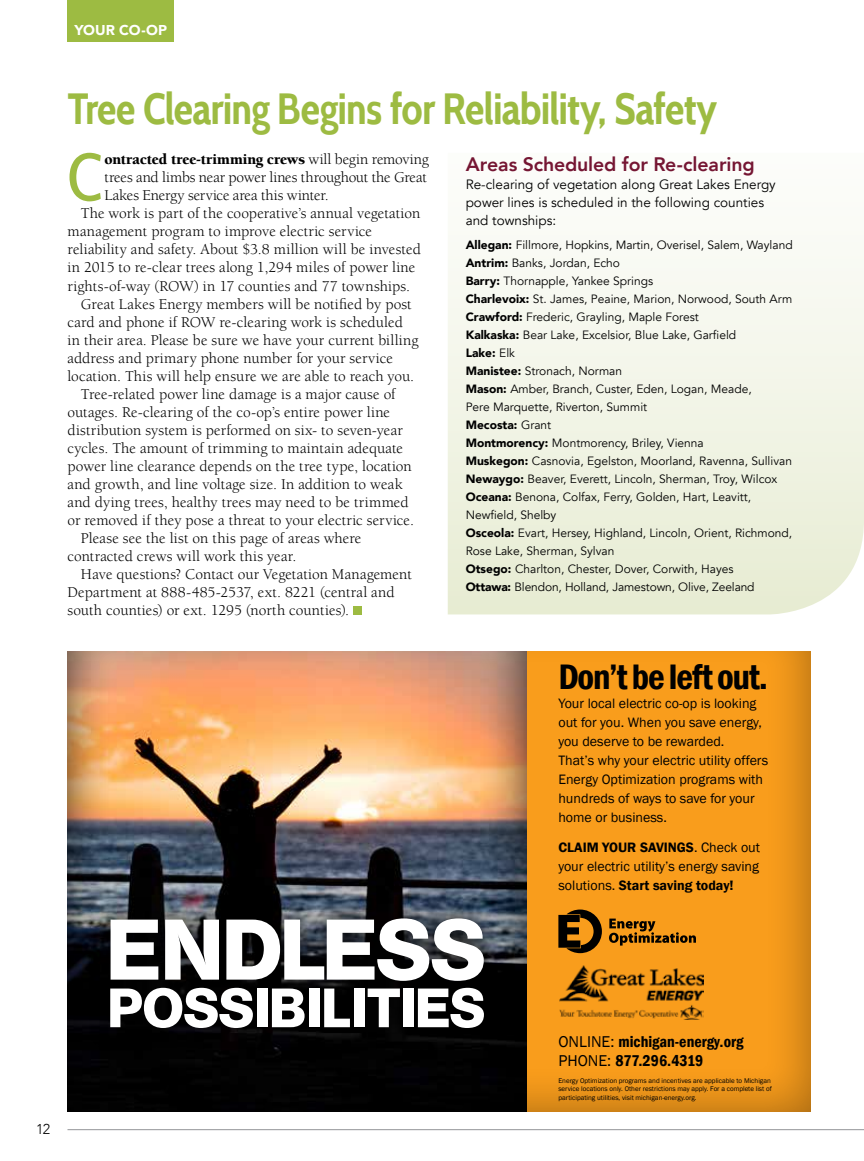
<style>
.page{position:relative;width:864px;height:1161px;background:#fff}
.page>*{position:absolute;margin:0;border:0;box-sizing:border-box;transform-origin:0 0}
.t1{font:82.5px "Choque Display S Si";color:#fff}
.t2{font:66.75px "Cabin Condensed";color:#9dbb42}
.t3{font:53.25px "Choque Display S Si";color:#fff}
.t4{font:700 43.5px "Cabin Condensed";letter-spacing:-.015em;color:#9dbb42}
.t5{font:600 condensed 36.45px "Franklin Gothic";letter-spacing:-.035em;color:#000}
.t6{font:800 19.5px "Avenir";letter-spacing:-.005em;color:#751633}
.t7{font:600 condensed 16.05px/19.4px "Franklin Gothic";color:#000}
.t8{font:15.3px "Berkeley";letter-spacing:.005em;color:#000}
.t9{font:15.3px "Berkeley";letter-spacing:-.015em;color:#000}
.t10{font:900 15.3px "Berkeley";letter-spacing:-.005em;color:#000}
.t11{font:900 14.25px "Avenir";letter-spacing:.005em;color:#fff}
.t12{font:300 14.25px "Avenir";color:#000}
.t13{font:13.95px/18.9px "Franklin Gothic";color:#000}
.t14{font:13.5px/18px "Avenir";color:#000}
.t15{font:12px/18px "Avenir";color:#000}
.t16{font:7.05px/8.4px "Franklin Gothic";color:#000}
.s1{font-weight:400}
.s2{font-weight:900}
.s3{font-weight:600}
.s4{font-weight:400;font-stretch:normal}
</style>
<div class="page">
<div style="left:353px;top:606px;width:9px;height:8px;background:#9dbb42"></div>
<svg style="left:448px;top:242px;width:416px;height:372px;fill:#f1f4e5"></svg>
<div style="left:67px;top:651px;width:743px;height:460px;background:#000;opacity:.35"></div>
<div style="left:67px;top:651px;width:461px;height:460px;background:#000;opacity:.75"></div>
<svg style="left:88px;top:897px;width:417px;height:153px;background:#111215"></svg>
<img style="left:560px;top:966px;width:144px;height:54px">
<hr style="left:68px;top:1129px;width:796px;height:1px;background:#939598">
<div style="left:68px;top:0;width:106px;height:41px;background:#9dbb42"></div>
<p class="t11" style="left:74px;top:17px;width:94px">YOUR CO-OP</p>
<h3 class="t4" style="left:68px;top:83px;width:651px">Tree Clearing Begins for Reliability, Safety</h3>
<h2 class="t2" style="left:68px;top:136px;width:37px">C</h2>
<p class="t10" style="left:105px;top:152px;width:326px">ontracted tree-trimming crews <span class="s1">will begin removing</span></p>
<p class="t9" style="left:105px;top:170px;width:324px">trees and limbs near power lines throughout the Great</p>
<p class="t8" style="left:105px;top:188px;width:226px">Lakes Energy service area this winter.</p>
<p class="t8" style="left:81px;top:206px;width:341px">The work is part of the cooperative’s annual vegetation</p>
<p class="t8" style="left:68px;top:224px;width:306px">management program to improve electric service</p>
<p class="t8" style="left:68px;top:242px;width:355px">reliability and safety. About $3.8 million will be invested</p>
<p class="t8" style="left:68px;top:260px;width:349px">in 2015 to re-clear trees along 1,294 miles of power line</p>
<p class="t8" style="left:68px;top:278px;width:344px">rights-of-way (ROW) in 17 counties and 77 townships.</p>
<p class="t8" style="left:81px;top:296px;width:332px">Great Lakes Energy members will be notified by post</p>
<p class="t8" style="left:68px;top:314px;width:337px">card and phone if ROW re-clearing work is scheduled</p>
<p class="t8" style="left:68px;top:332px;width:353px">in their area. Please be sure we have your current billing</p>
<p class="t8" style="left:68px;top:350px;width:327px">address and primary phone number for your service</p>
<p class="t8" style="left:68px;top:368px;width:348px">location. This will help ensure we are able to reach you.</p>
<p class="t8" style="left:81px;top:386px;width:316px">Tree-related power line damage is a major cause of</p>
<p class="t8" style="left:68px;top:404px;width:324px">outages. Re-clearing of the co-op’s entire power line</p>
<p class="t8" style="left:68px;top:422px;width:337px">distribution system is performed on six- to seven-year</p>
<p class="t8" style="left:68px;top:440px;width:337px">cycles. The amount of trimming to maintain adequate</p>
<p class="t8" style="left:68px;top:458px;width:346px">power line clearance depends on the tree type, location</p>
<p class="t8" style="left:68px;top:476px;width:337px">and growth, and line voltage size. In addition to weak</p>
<p class="t8" style="left:68px;top:494px;width:343px">and dying trees, healthy trees may need to be trimmed</p>
<p class="t8" style="left:68px;top:512px;width:348px">or removed if they pose a threat to your electric service.</p>
<p class="t8" style="left:81px;top:530px;width:282px">Please see the list on this page of areas where</p>
<p class="t8" style="left:68px;top:548px;width:231px">contracted crews will work this year.</p>
<p class="t8" style="left:81px;top:566px;width:333px">Have questions? Contact our Vegetation Management</p>
<p class="t8" style="left:68px;top:584px;width:329px">Department at 888-485-2537, ext. 8221 (central and</p>
<p class="t8" style="left:68px;top:602px;width:283px">south counties) or ext. 1295 (north counties).</p>
<p class="t6" style="left:466px;top:146px;width:290px">Areas Scheduled for Re-clearing</p>
<p class="t14" style="left:466px;top:175px;width:312px">Re-clearing of vegetation along Great Lakes Energy power lines is scheduled in the following counties and townships:</p>
<p class="t15" style="left:466px;top:236px;width:328px"><span class="s2">Allegan:</span> Fillmore, Hopkins, Martin, Overisel, Salem, Wayland <span class="s2">Antrim:</span> Banks, Jordan, Echo<br><span class="s2">Barry:</span> Thornapple, Yankee Springs<br><span class="s2">Charlevoix:</span> St. James, Peaine, Marion, Norwood, South Arm <span class="s2">Crawford:</span> Frederic, Grayling, Maple Forest<br><span class="s2">Kalkaska:</span> Bear Lake, Excelsior, Blue Lake, Garfield<br><span class="s2">Lake:</span> Elk<br><span class="s2">Manistee:</span> Stronach, Norman<br><span class="s2">Mason:</span> Amber, Branch, Custer, Eden, Logan, Meade,<br>Pere Marquette, Riverton, Summit<br><span class="s2">Mecosta:</span> Grant<br><span class="s2">Montmorency:</span> Montmorency, Briley, Vienna<br><span class="s2">Muskegon:</span> Casnovia, Egelston, Moorland, Ravenna, Sullivan <span class="s2">Newaygo:</span> Beaver, Everett, Lincoln, Sherman, Troy, Wilcox <span class="s2">Oceana:</span> Benona, Colfax, Ferry, Golden, Hart, Leavitt, Newfield, Shelby<br><span class="s2">Osceola:</span> Evart, Hersey, Highland, Lincoln, Orient, Richmond, Rose Lake, Sherman, Sylvan<br><span class="s2">Otsego:</span> Charlton, Chester, Dover, Corwith, Hayes<br><span class="s2">Ottawa:</span> Blendon, Holland, Jamestown, Olive, Zeeland</p>
<p class="t12" style="left:36px;top:1121px;width:16px">12</p>
<h1 class="t1" style="left:109px;top:910px;width:377px">ENDLESS</h1>
<h3 class="t3" style="left:109px;top:982px;width:377px">POSSIBILITIES</h3>
<h3 class="t5" style="left:558px;top:653px;width:211px">Don’t be left out.</h3>
<p class="t13" style="left:558px;top:695px;width:211px">Your local electric co-op is looking out for you. When you save energy, you deserve to be rewarded.<br>That’s why your electric utility offers<br>Energy Optimization programs with hundreds of ways to save for your home or business.</p>
<p class="t13" style="left:558px;top:838px;width:203px;text-align:justify"><span class="s3">CLAIM YOUR SAVINGS</span>. Check out your electric utility’s energy saving solutions. <span class="s3">Start saving today!</span></p>
<p class="t7" style="left:558px;top:1032px;width:187px"><span class="s4">ONLINE:</span> michigan-energy.org<br><span class="s4">PHONE:</span> 877.296.4319</p>
<p class="t16" style="left:558px;top:1076px;width:215px">Energy Optimization programs and incentives are applicable to Michigan service locations only. Other restrictions may apply. For a complete list of participating utilities, visit michigan-energy.org.</p>
</div>
